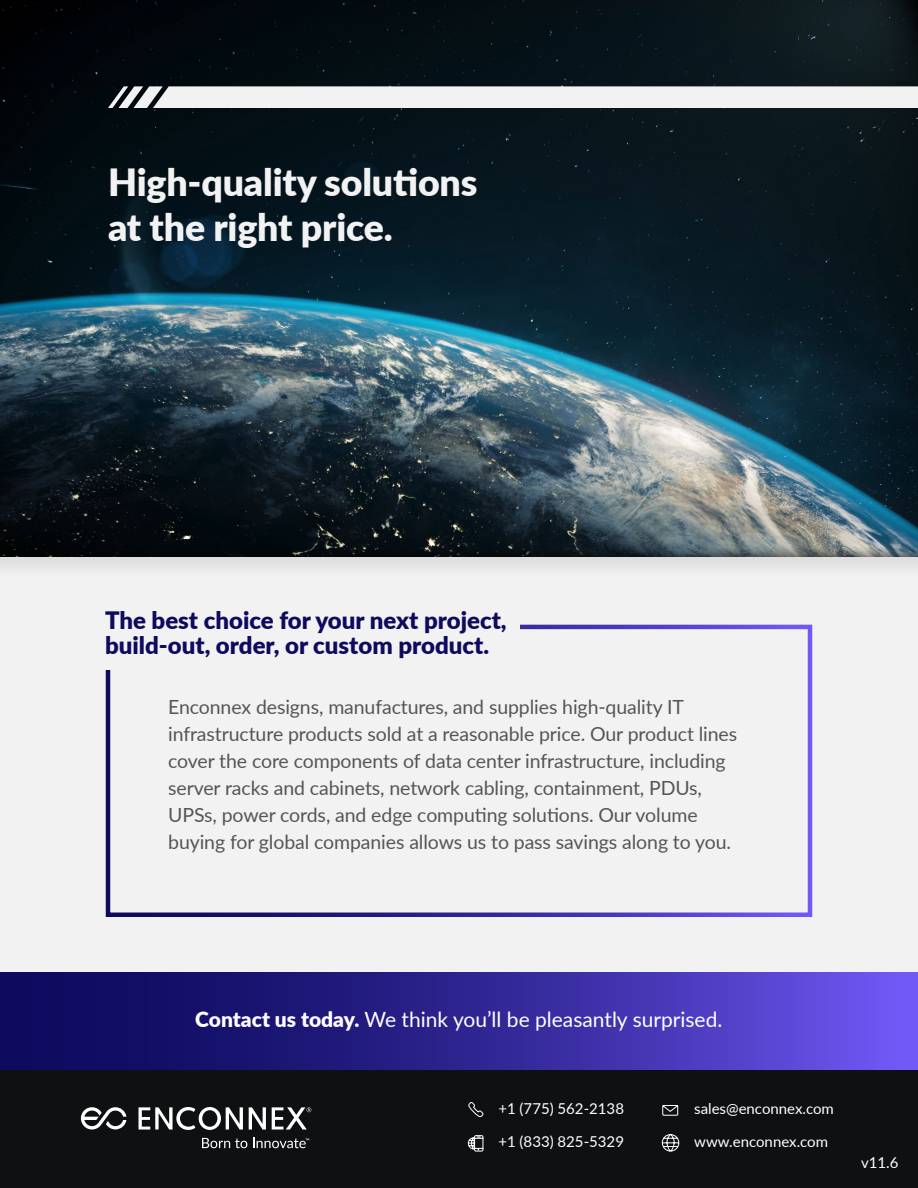
<style>
.page{position:relative;width:918px;height:1188px;background:#fff}
.page>*{position:absolute;margin:0;border:0;box-sizing:border-box;transform-origin:0 0}
.t1{font:900 37.5px/45px "Lato";letter-spacing:-.005em;color:#f2f2f3}
.t2{font:900 24px/25.2px "Lato";color:#0e0b5f}
.t3{font:21px "Lato";color:#fff}
.t4{font:19.5px/27px "Lato";letter-spacing:-.005em;color:#555}
.t5{font:15px "Lato";color:#fff}
.s1{font-weight:900}
</style>
<div class="page">
<div style="left:0;top:510px;width:918px;height:615px;background:#f2f2f3"></div>
<div style="left:0;top:0;width:918px;height:580px;background:#e7e7e8"></div>
<div style="left:0;top:0;width:918px;height:557px;background:#000;opacity:.75"></div>
<svg style="left:105px;top:624px;width:708px;height:293px"></svg>
<div style="left:105px;top:610px;width:414px;height:60px;background:#f2f2f3"></div>
<svg style="left:108px;top:86px;width:810px;height:22px"></svg>
<div style="left:0;top:973px;width:918px;height:215px;background:#0e1011"></div>
<svg style="left:0;top:973px;width:918px;height:96px;background:#332898"></svg>
<svg style="left:81px;top:1107px;width:45px;height:23px"></svg>
<svg style="left:139px;top:1107px;width:104px;height:23px"></svg>
<svg style="left:249px;top:1107px;width:17px;height:23px"></svg>
<svg style="left:272px;top:1107px;width:39px;height:23px"></svg>
<svg style="left:202px;top:1138px;width:45px;height:10px"></svg>
<svg style="left:253px;top:1138px;width:56px;height:10px"></svg>
<svg style="left:661px;top:1134px;width:19px;height:18px"></svg>
<svg style="left:662px;top:1105px;width:17px;height:11px"></svg>
<svg style="left:467px;top:1135px;width:17px;height:17px"></svg>
<svg style="left:468px;top:1102px;width:16px;height:15px"></svg>
<h1 class="t1" style="left:108px;top:158px;width:371px">High-quality solutions at the right price.</h1>
<p class="t2" style="left:105px;top:607px;width:403px">The best choice for your next project, build-out, order, or custom product.</p>
<p class="t4" style="left:168px;top:693px;width:571px">Enconnex designs, manufactures, and supplies high-quality IT infrastructure products sold at a reasonable price. Our product lines cover the core components of data center infrastructure, including server racks and cabinets, network cabling, containment, PDUs, UPSs, power cords, and edge computing solutions. Our volume buying for global companies allows us to pass savings along to you.</p>
<p class="t3" style="left:195px;top:1004px;width:529px"><span class="s1">Contact us today.</span> We think you’ll be pleasantly surprised.</p>
<p class="t5" style="left:498px;top:1098px;width:127px">+1 (775) 562-2138</p>
<p class="t5" style="left:498px;top:1131px;width:127px">+1 (833) 825-5329</p>
<p class="t5" style="left:694px;top:1098px;width:141px">sales@enconnex.com</p>
<p class="t5" style="left:694px;top:1131px;width:135px">www.enconnex.com</p>
<p class="t5" style="left:861px;top:1152px;width:39px">v11.6</p>
</div>
